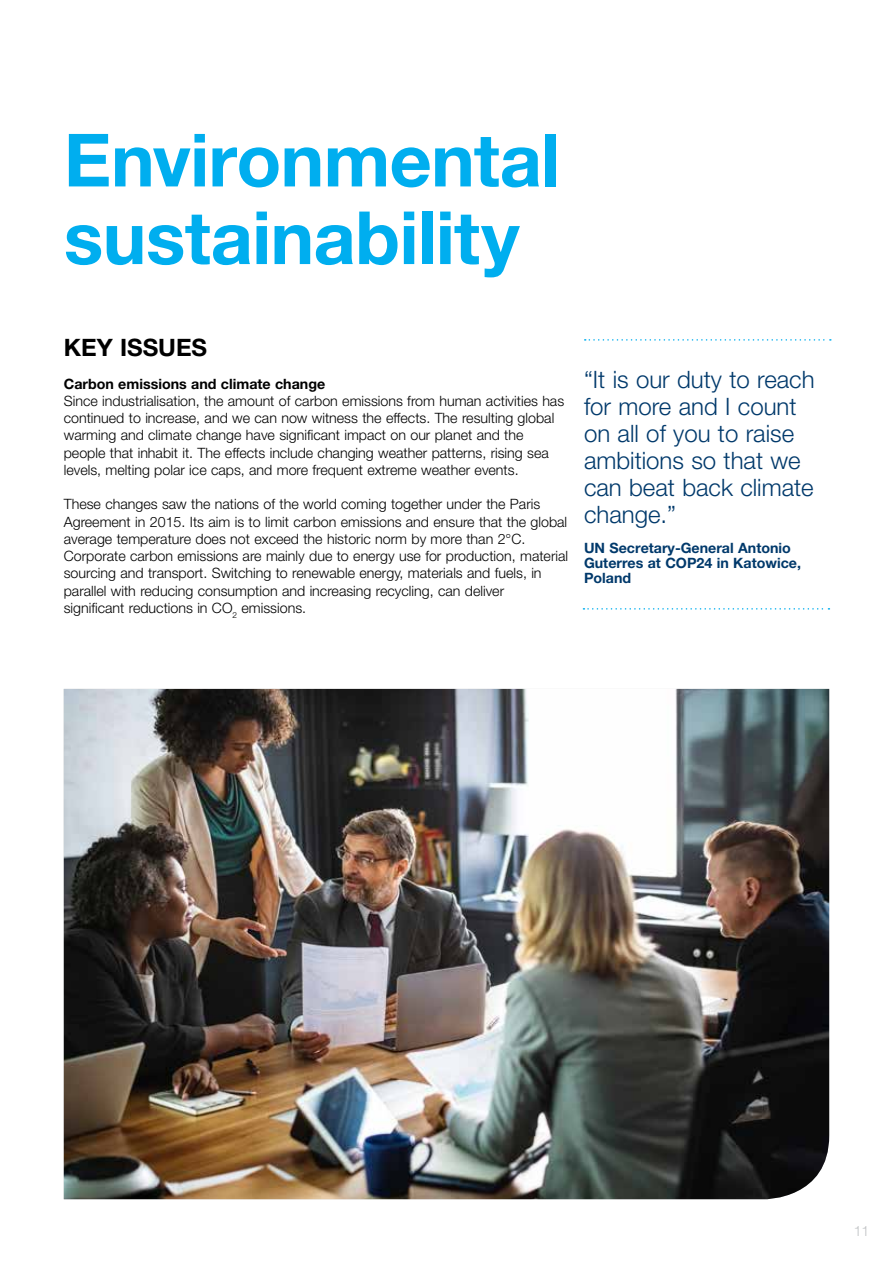
<style>
.page{position:relative;width:893px;height:1263px;background:#fff}
.page>*{position:absolute;margin:0;border:0;box-sizing:border-box;transform-origin:0 0}
.t1{font:700 73.5px/77.6px "Helvetica Neue LT Std";letter-spacing:-.01em;color:#00aeef}
.t2{font:300 24px/27px "Helvetica Neue LT Std";color:#00396b}
.t3{font:700 24px "Helvetica Neue LT Pro";color:#000}
.t4{font:300 14.25px/17.2px "Helvetica Neue LT Pro";color:#000}
.t5{font:700 14.25px/15px "Helvetica Neue LT Pro";color:#00396b}
.t6{font:700 14.25px "Helvetica Neue LT Pro";color:#000}
.t7{font:300 14.25px "Helvetica Neue LT Pro";color:#c2c4c6}
</style>
<div class="page">
<img style="left:64px;top:689px;width:765px;height:510px">
<svg style="left:583px;top:608px;width:246px;height:2px"></svg>
<svg style="left:585px;top:339px;width:246px;height:2px"></svg>
<h1 class="t1" style="left:64px;top:120px;width:498px">Environmental sustainability</h1>
<h2 class="t3" style="left:64px;top:333px;width:145px">KEY ISSUES</h2>
<p class="t6" style="left:64px;top:375px;width:263px">Carbon emissions and climate change</p>
<p class="t4" style="left:64px;top:392px;width:502px">Since industrialisation, the amount of carbon emissions from human activities has continued to increase, and we can now witness the effects. The resulting global warming and climate change have significant impact on our planet and the people that inhabit it. The effects include changing weather patterns, rising sea levels, melting polar ice caps, and more frequent extreme weather events.</p>
<p class="t4" style="left:64px;top:495px;width:506px">These changes saw the nations of the world coming together under the Paris Agreement in 2015. Its aim is to limit carbon emissions and ensure that the global average temperature does not exceed the historic norm by more than 2°C.<br>Corporate carbon emissions are mainly due to energy use for production, material sourcing and transport. Switching to renewable energy, materials and fuels, in parallel with reducing consumption and increasing recycling, can deliver significant reductions in CO<sub>2</sub> emissions.</p>
<h2 class="t2" style="left:584px;top:365px;width:232px">“It is our duty to reach for more and I count on all of you to raise ambitions so that we can beat back climate change.”</h2>
<p class="t5" style="left:584px;top:540px;width:218px">UN Secretary-General Antonio<br>Guterres at COP24 in Katowice,<br>Poland</p>
<p class="t7" style="left:854px;top:1222px;width:17px">11</p>
</div>
